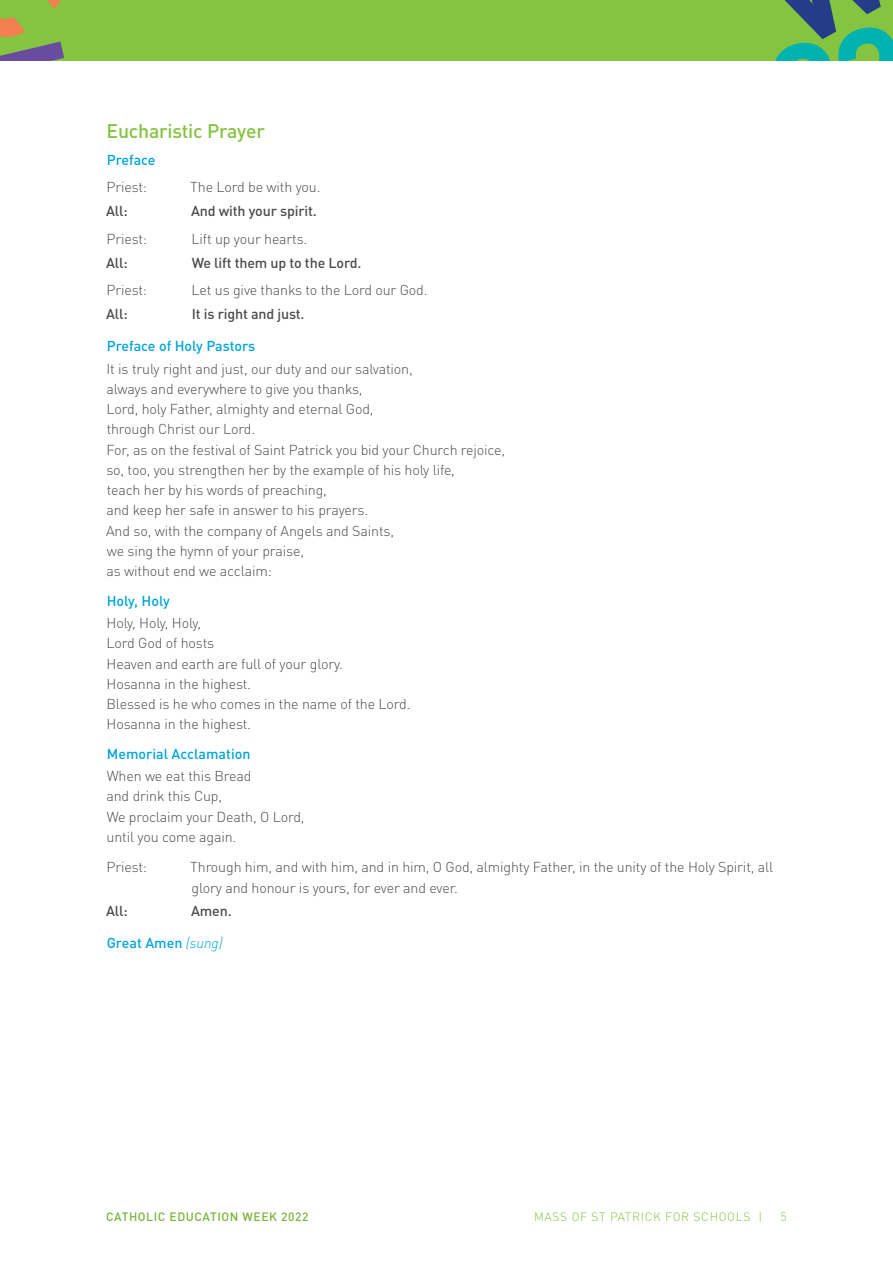
<style>
.page{position:relative;width:893px;height:1263px;background:#fff}
.page>*{position:absolute;margin:0;border:0;box-sizing:border-box;transform-origin:0 0}
.Heading_2{font:500 19.5px "DINOT";letter-spacing:-.01em;color:#84c440}
.Body{font:300 14.25px/20.2px "DINOT";letter-spacing:-.01em;color:#4b4c4d}
.Body-2{font:500 14.25px "DINOT";letter-spacing:-.01em;color:#4b4c4d}
.Heading_4{font:500 14.25px "DINOT";color:#00a4da}
.t1{font:300 12px "DINOT";letter-spacing:.06em;color:#84c440}
.t2{font:500 12px "DINOT";letter-spacing:.05em;color:#78b33a}
.s1{font-weight:300;font-style:italic}
</style>
<div class="page">
<div style="left:0;top:0;width:893px;height:60px;background:#84c440"></div>
<svg style="left:0;top:0;width:65px;height:60px"></svg>
<svg style="left:775px;top:0;width:118px;height:60px"></svg>
<p class="Heading_2" style="left:106px;top:119px;width:160px">Eucharistic Prayer</p>
<p class="Heading_4" style="left:107px;top:151px;width:50px">Preface</p>
<p class="Body" style="left:107px;top:177px;width:42px">Priest:</p>
<p class="Body" style="left:190px;top:177px;width:132px">The Lord be with you.</p>
<p class="Body-2" style="left:106px;top:202px;width:23px">All:</p>
<p class="Body-2" style="left:191px;top:202px;width:127px">And with your spirit.</p>
<p class="Body" style="left:107px;top:228px;width:42px">Priest:</p>
<p class="Body" style="left:192px;top:228px;width:117px">Lift up your hearts.</p>
<p class="Body-2" style="left:106px;top:253px;width:23px">All:</p>
<p class="Body-2" style="left:192px;top:253px;width:171px">We lift them up to the Lord.</p>
<p class="Body" style="left:107px;top:280px;width:42px">Priest:</p>
<p class="Body" style="left:192px;top:280px;width:238px">Let us give thanks to the Lord our God.</p>
<p class="Body-2" style="left:106px;top:305px;width:23px">All:</p>
<p class="Body-2" style="left:192px;top:305px;width:114px">It is right and just.</p>
<p class="Heading_4" style="left:107px;top:337px;width:150px">Preface of Holy Pastors</p>
<p class="Body" style="left:106px;top:358px;width:401px">It is truly right and just, our duty and our salvation,<br>always and everywhere to give you thanks,<br>Lord, holy Father, almighty and eternal God,<br>through Christ our Lord.<br>For, as on the festival of Saint Patrick you bid your Church rejoice, so, too, you strengthen her by the example of his holy life,<br>teach her by his words of preaching,<br>and keep her safe in answer to his prayers.<br>And so, with the company of Angels and Saints,<br>we sing the hymn of your praise,<br>as without end we acclaim:</p>
<p class="Heading_4" style="left:107px;top:591px;width:64px">Holy, Holy</p>
<p class="Body" style="left:107px;top:613px;width:305px">Holy, Holy, Holy,<br>Lord God of hosts<br>Heaven and earth are full of your glory.<br>Hosanna in the highest.<br>Blessed is he who comes in the name of the Lord.<br>Hosanna in the highest.</p>
<p class="Heading_4" style="left:107px;top:745px;width:145px">Memorial Acclamation</p>
<p class="Body" style="left:106px;top:766px;width:200px">When we eat this Bread<br>and drink this Cup,<br>We proclaim your Death, O Lord, until you come again.</p>
<p class="Body" style="left:107px;top:857px;width:42px">Priest:</p>
<p class="Body" style="left:190px;top:857px;width:584px">Through him, and with him, and in him, O God, almighty Father, in the unity of the Holy Spirit, all glory and honour is yours, for ever and ever.</p>
<p class="Body-2" style="left:106px;top:902px;width:23px">All:</p>
<p class="Body-2" style="left:191px;top:902px;width:42px">Amen.</p>
<p class="Heading_4" style="left:107px;top:934px;width:118px">Great Amen <span class="s1">(sung)</span></p>
<p class="t2" style="left:106px;top:1209px;width:204px">CATHOLIC EDUCATION WEEK 2022</p>
<p class="t1" style="left:534px;top:1209px;width:230px">MASS OF ST PATRICK FOR SCHOOLS |</p>
<p class="t1" style="left:780px;top:1209px;width:8px">5</p>
</div>
